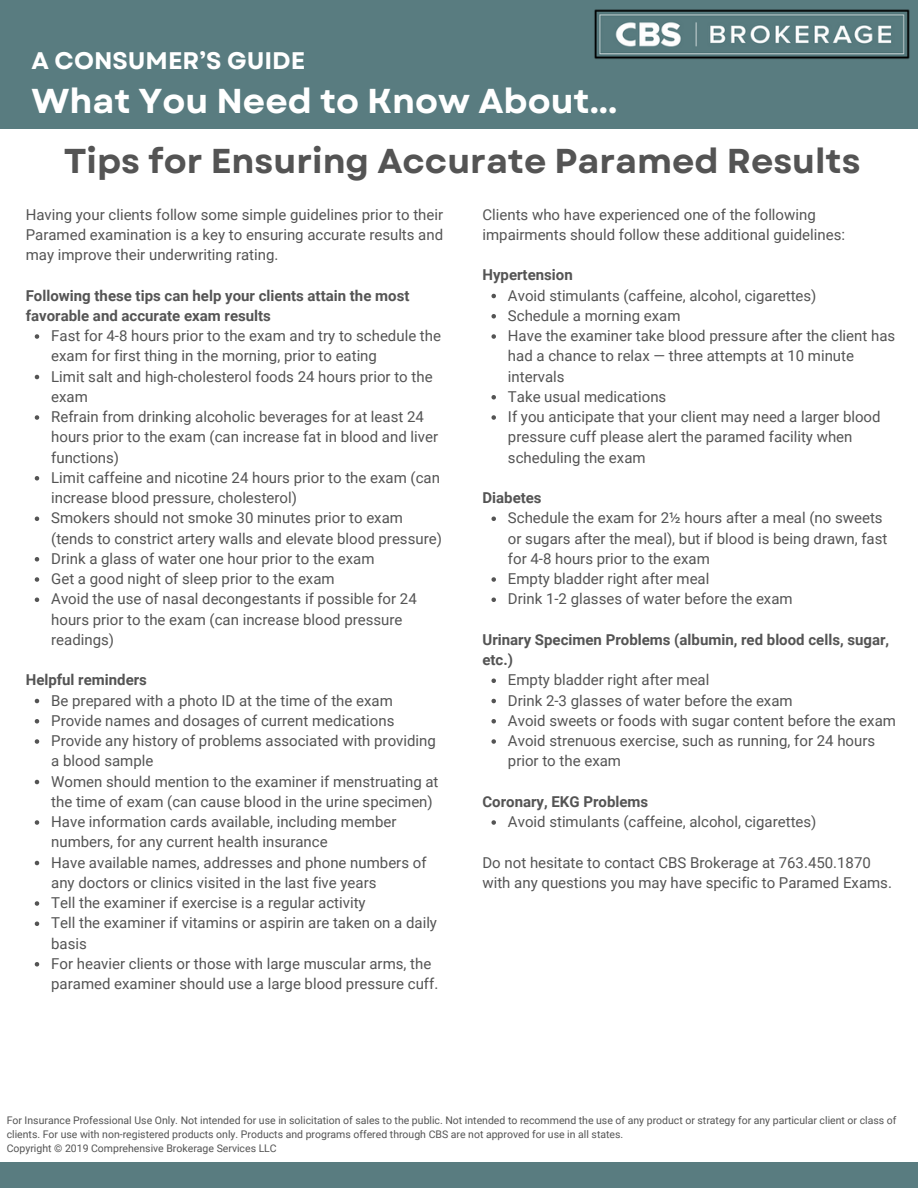
<style>
.page{position:relative;width:918px;height:1188px;background:#fff}
.page>*{position:absolute;margin:0;border:0;box-sizing:border-box;transform-origin:0 0}
.t1{font:700 34.5px "Garet";color:#545454}
.t2{font:700 34.5px "Garet";color:#fff}
.t3{font:700 24px "Garet";color:#fff}
.t4{font:15px/20.2px "Roboto";color:#545454}
.t5{font:700 15px/20.2px "Roboto";color:#545454}
.t6{font:10.5px/14px "Roboto";color:#545454}
</style>
<div class="page">
<div style="left:0;top:1162px;width:918px;height:26px;background:#597c80"></div>
<div style="left:0;top:0;width:918px;height:129px;background:#597c80"></div>
<img style="left:594px;top:9px;width:316px;height:50px">
<svg style="left:35px;top:334px;width:4px;height:5px"></svg>
<svg style="left:35px;top:375px;width:4px;height:4px"></svg>
<svg style="left:35px;top:415px;width:4px;height:5px"></svg>
<svg style="left:35px;top:476px;width:4px;height:5px"></svg>
<svg style="left:35px;top:517px;width:4px;height:4px"></svg>
<svg style="left:35px;top:557px;width:4px;height:5px"></svg>
<svg style="left:35px;top:577px;width:4px;height:5px"></svg>
<svg style="left:35px;top:598px;width:4px;height:4px"></svg>
<svg style="left:35px;top:699px;width:4px;height:4px"></svg>
<svg style="left:35px;top:719px;width:4px;height:5px"></svg>
<svg style="left:35px;top:739px;width:4px;height:5px"></svg>
<svg style="left:35px;top:780px;width:4px;height:4px"></svg>
<svg style="left:35px;top:820px;width:4px;height:5px"></svg>
<svg style="left:35px;top:861px;width:4px;height:4px"></svg>
<svg style="left:35px;top:901px;width:4px;height:5px"></svg>
<svg style="left:35px;top:922px;width:4px;height:4px"></svg>
<svg style="left:35px;top:962px;width:4px;height:5px"></svg>
<svg style="left:491px;top:294px;width:5px;height:4px"></svg>
<svg style="left:491px;top:314px;width:5px;height:5px"></svg>
<svg style="left:491px;top:334px;width:5px;height:5px"></svg>
<svg style="left:491px;top:395px;width:5px;height:5px"></svg>
<svg style="left:491px;top:415px;width:5px;height:5px"></svg>
<svg style="left:491px;top:517px;width:5px;height:4px"></svg>
<svg style="left:491px;top:577px;width:5px;height:5px"></svg>
<svg style="left:491px;top:598px;width:5px;height:4px"></svg>
<svg style="left:491px;top:679px;width:5px;height:4px"></svg>
<svg style="left:491px;top:699px;width:5px;height:4px"></svg>
<svg style="left:491px;top:719px;width:5px;height:5px"></svg>
<svg style="left:491px;top:739px;width:5px;height:5px"></svg>
<svg style="left:491px;top:820px;width:5px;height:5px"></svg>
<h2 class="t3" style="left:32px;top:43px;width:275px">A CONSUMER’S GUIDE</h2>
<h1 class="t2" style="left:32px;top:76px;width:587px">What You Need to Know About...</h1>
<h1 class="t1" style="left:64px;top:136px;width:798px">Tips for Ensuring Accurate Paramed Results</h1>
<p class="t4" style="left:26px;top:204px;width:419px;text-align:justify">Having your clients follow some simple guidelines prior to their Paramed examination is a key to ensuring accurate results and may improve their underwriting rating.</p>
<p class="t5" style="left:26px;top:285px;width:385px">Following these tips can help your clients attain the most favorable and accurate exam results</p>
<p class="t4" style="left:51px;top:326px;width:392px">Fast for 4-8 hours prior to the exam and try to schedule the exam for first thing in the morning, prior to eating<br>Limit salt and high-cholesterol foods 24 hours prior to the exam<br>Refrain from drinking alcoholic beverages for at least 24 hours prior to the exam (can increase fat in blood and liver functions)<br>Limit caffeine and nicotine 24 hours prior to the exam (can increase blood pressure, cholesterol)<br>Smokers should not smoke 30 minutes prior to exam (tends to constrict artery walls and elevate blood pressure)<br>Drink a glass of water one hour prior to the exam<br>Get a good night of sleep prior to the exam<br>Avoid the use of nasal decongestants if possible for 24 hours prior to the exam (can increase blood pressure readings)</p>
<p class="t5" style="left:26px;top:670px;width:123px">Helpful reminders</p>
<p class="t4" style="left:51px;top:690px;width:389px">Be prepared with a photo ID at the time of the exam Provide names and dosages of current medications Provide any history of problems associated with providing a blood sample<br>Women should mention to the examiner if menstruating at the time of exam (can cause blood in the urine specimen)<br>Have information cards available, including member numbers, for any current health insurance<br>Have available names, addresses and phone numbers of any doctors or clinics visited in the last five years<br>Tell the examiner if exercise is a regular activity<br>Tell the examiner if vitamins or aspirin are taken on a daily basis<br>For heavier clients or those with large muscular arms, the paramed examiner should use a large blood pressure cuff.</p>
<p class="t4" style="left:482px;top:204px;width:364px">Clients who have experienced one of the following impairments should follow these additional guidelines:</p>
<p class="t5" style="left:482px;top:265px;width:92px">Hypertension</p>
<p class="t4" style="left:508px;top:285px;width:389px">Avoid stimulants (caffeine, alcohol, cigarettes)<br>Schedule a morning exam<br>Have the examiner take blood pressure after the client has had a chance to relax — three attempts at 10 minute intervals<br>Take usual medications<br>If you anticipate that your client may need a larger blood pressure cuff please alert the paramed facility when scheduling the exam</p>
<p class="t5" style="left:482px;top:488px;width:61px">Diabetes</p>
<p class="t4" style="left:508px;top:508px;width:381px">Schedule the exam for 2½ hours after a meal (no sweets or sugars after the meal), but if blood is being drawn, fast for 4-8 hours prior to the exam<br>Empty bladder right after meal<br>Drink 1-2 glasses of water before the exam</p>
<p class="t5" style="left:482px;top:630px;width:408px">Urinary Specimen Problems (albumin, red blood cells, sugar, etc.)</p>
<p class="t4" style="left:508px;top:670px;width:390px">Empty bladder right after meal<br>Drink 2-3 glasses of water before the exam<br>Avoid sweets or foods with sugar content before the exam Avoid strenuous exercise, such as running, for 24 hours prior to the exam</p>
<p class="t5" style="left:482px;top:792px;width:167px">Coronary, EKG Problems</p>
<p class="t4" style="left:508px;top:812px;width:310px">Avoid stimulants (caffeine, alcohol, cigarettes)</p>
<p class="t4" style="left:482px;top:852px;width:411px">Do not hesitate to contact CBS Brokerage at 763.450.1870 with any questions you may have specific to Paramed Exams.</p>
<p class="t6" style="left:7px;top:1113px;width:891px">For Insurance Professional Use Only. Not intended for use in solicitation of sales to the public. Not intended to recommend the use of any product or strategy for any particular client or class of clients. For use with non-registered products only. Products and programs offered through CBS are not approved for use in all states.<br>Copyright © 2019 Comprehensive Brokerage Services LLC</p>
</div>
